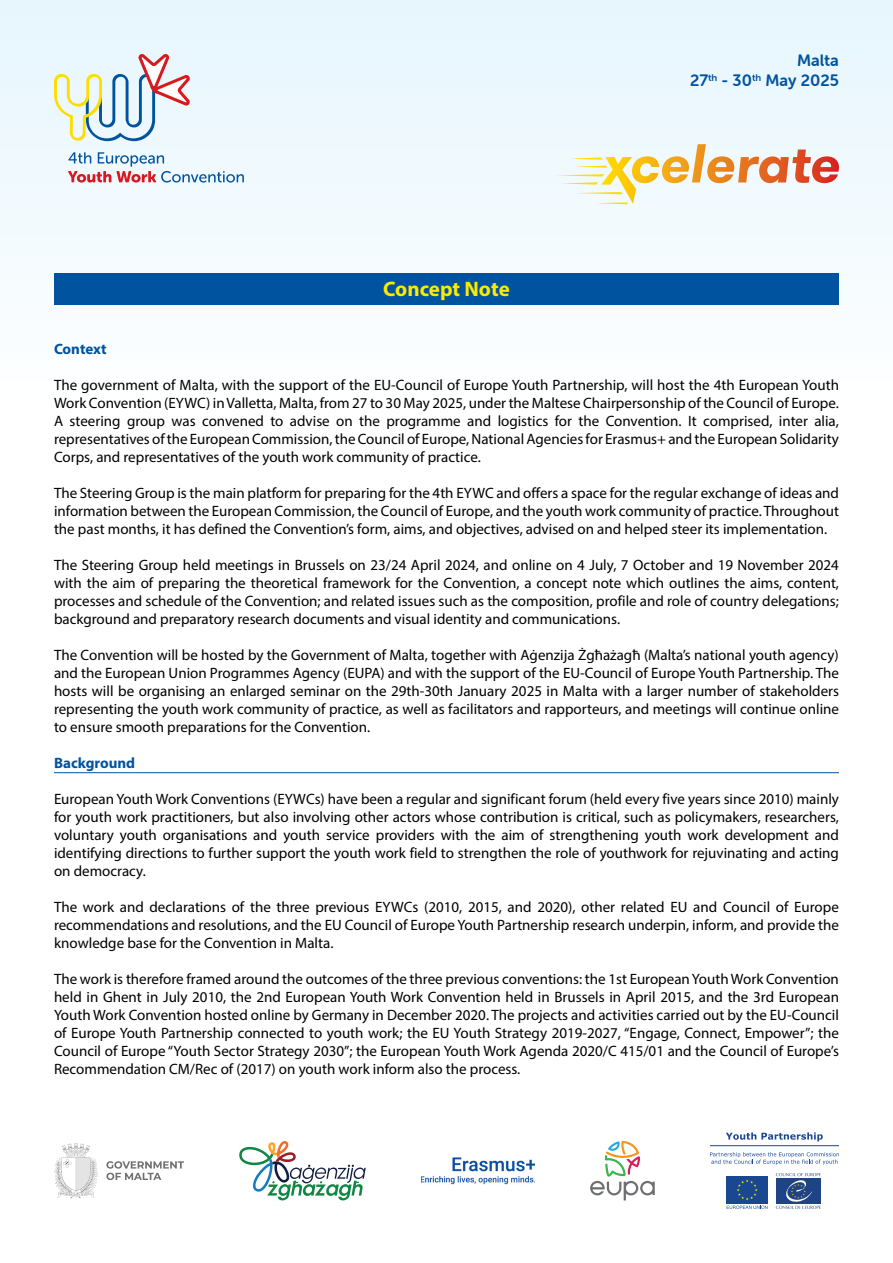
<style>
.page{position:relative;width:893px;height:1263px;background:#fff}
.page>*{position:absolute;margin:0;border:0;box-sizing:border-box;transform-origin:0 0}
.t1{font:700 21px "Myriad Pro";color:#fee900}
.t2{font:16.5px/19.8px "Museo Sans Rounded 700";color:#00539f;text-align:right}
.t3{font:15px/18px "Myriad Pro";color:#000;text-align:justify}
.t4{font:700 15px "Myriad Pro";color:#00539f}
</style>
<div class="page">
<div style="left:0;top:0;width:893px;height:394px;background:#f2fafe"></div>
<svg style="left:239px;top:1141px;width:127px;height:59px"></svg>
<svg style="left:54px;top:1143px;width:44px;height:55px"></svg>
<svg style="left:106px;top:1161px;width:78px;height:19px"></svg>
<svg style="left:590px;top:1141px;width:65px;height:59px"></svg>
<img style="left:421px;top:1157px;width:114px;height:27px">
<svg style="left:556px;top:144px;width:283px;height:60px"></svg>
<svg style="left:54px;top:54px;width:136px;height:87px"></svg>
<svg style="left:68px;top:152px;width:176px;height:31px"></svg>
<svg style="left:710px;top:1152px;width:129px;height:13px"></svg>
<div style="left:726px;top:1176px;width:42px;height:28px;background:#194891"></div>
<svg style="left:727px;top:1179px;width:40px;height:30px"></svg>
<svg style="left:776px;top:1173px;width:45px;height:36px"></svg>
<hr style="left:710px;top:1145px;width:129px;height:1px;background:#194891">
<svg style="left:726px;top:1132px;width:97px;height:9px"></svg>
<hr style="left:54px;top:772px;width:785px;height:1px;background:#00539f">
<div style="left:54px;top:273px;width:785px;height:32px;background:#00539f"></div>
<h1 class="t1" style="left:383px;top:275px;width:128px">Concept Note</h1>
<p class="t2" style="left:690px;top:51px;width:150px">Malta<br>27<sup>th</sup> - 30<sup>th</sup> May 2025</p>
<p class="t4" style="left:54px;top:339px;width:54px">Context</p>
<p class="t3" style="left:54px;top:376px;width:786px">The government of Malta, with the support of the EU-Council of Europe Youth Partnership, will host the 4th European Youth Work Convention (EYWC) in Valletta, Malta, from 27 to 30 May 2025, under the Maltese Chairpersonship of the Council of Europe.<br>A steering group was convened to advise on the programme and logistics for the Convention. It comprised, inter alia, representatives of the European Commission, the Council of Europe, National Agencies for Erasmus+ and the European Solidarity Corps, and representatives of the youth work community of practice.</p>
<p class="t3" style="left:54px;top:484px;width:787px">The Steering Group is the main platform for preparing for the 4th EYWC and offers a space for the regular exchange of ideas and information between the European Commission, the Council of Europe, and the youth work community of practice. Throughout the past months, it has defined the Convention’s form, aims, and objectives, advised on and helped steer its implementation.</p>
<p class="t3" style="left:54px;top:556px;width:787px">The Steering Group held meetings in Brussels on 23/24 April 2024, and online on 4 July, 7 October and 19 November 2024 with the aim of preparing the theoretical framework for the Convention, a concept note which outlines the aims, content, processes and schedule of the Convention; and related issues such as the composition, profile and role of country delegations; background and preparatory research documents and visual identity and communications.</p>
<p class="t3" style="left:54px;top:646px;width:787px">The Convention will be hosted by the Government of Malta, together with Aġenzija Żgħażagħ (Malta’s national youth agency) and the European Union Programmes Agency (EUPA) and with the support of the EU-Council of Europe Youth Partnership. The hosts will be organising an enlarged seminar on the 29th-30th January 2025 in Malta with a larger number of stakeholders representing the youth work community of practice, as well as facilitators and rapporteurs, and meetings will continue online to ensure smooth preparations for the Convention.</p>
<p class="t4" style="left:54px;top:753px;width:83px">Background</p>
<p class="t3" style="left:54px;top:790px;width:786px">European Youth Work Conventions (EYWCs) have been a regular and significant forum (held every five years since 2010) mainly for youth work practitioners, but also involving other actors whose contribution is critical, such as policymakers, researchers, voluntary youth organisations and youth service providers with the aim of strengthening youth work development and identifying directions to further support the youth work field to strengthen the role of youthwork for rejuvinating and acting on democracy.</p>
<p class="t3" style="left:54px;top:898px;width:786px">The work and declarations of the three previous EYWCs (2010, 2015, and 2020), other related EU and Council of Europe recommendations and resolutions, and the EU Council of Europe Youth Partnership research underpin, inform, and provide the knowledge base for the Convention in Malta.</p>
<p class="t3" style="left:54px;top:970px;width:786px">The work is therefore framed around the outcomes of the three previous conventions: the 1st European Youth Work Convention held in Ghent in July 2010, the 2nd European Youth Work Convention held in Brussels in April 2015, and the 3rd European Youth Work Convention hosted online by Germany in December 2020. The projects and activities carried out by the EU-Council of Europe Youth Partnership connected to youth work; the EU Youth Strategy 2019-2027, “Engage, Connect, Empower”; the Council of Europe “Youth Sector Strategy 2030”; the European Youth Work Agenda 2020/C 415/01 and the Council of Europe’s Recommendation CM/Rec of (2017) on youth work inform also the process.</p>
</div>
